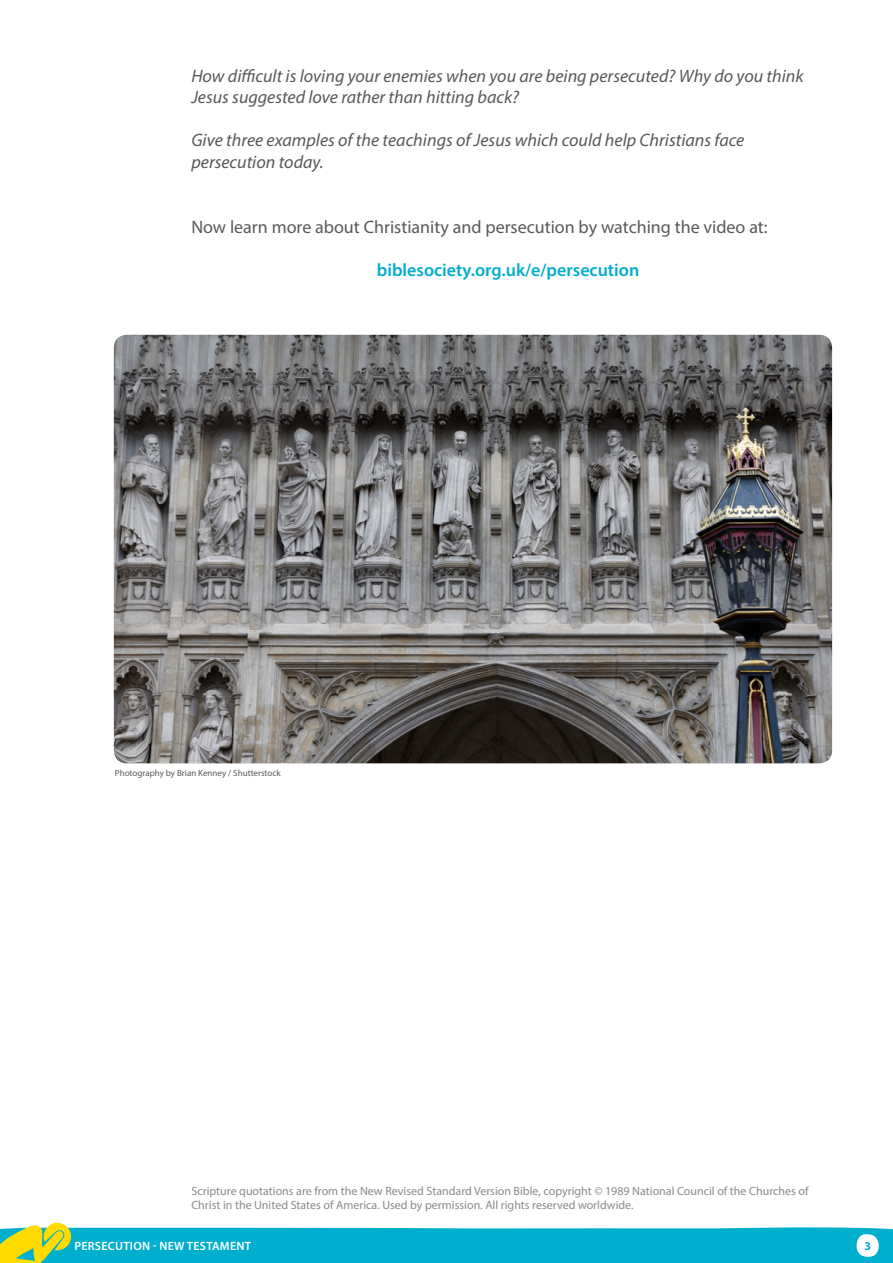
<style>
.page{position:relative;width:893px;height:1263px;background:#fff}
.page>*{position:absolute;margin:0;border:0;box-sizing:border-box;transform-origin:0 0}
.t1{font:italic 18px/21.6px "Myriad Pro";color:#58595b}
.t2{font:18px "Myriad Pro";color:#58595b}
.t3{font:600 18px "Myriad Pro";color:#00aece}
.t4{font:12px/14.4px "Myriad Pro";color:#888a8d}
.t5{font:600 12px "Myriad Pro";letter-spacing:.02em;color:#fff}
.t6{font:700 12px "Myriad Pro";color:#00aece}
.t7{font:9px "Myriad Pro";color:#58595b}
</style>
<div class="page">
<svg style="left:0;top:1222px;width:893px;height:41px;background:#34bccb"></svg>
<img style="left:114px;top:335px;width:718px;height:428px">
<p class="t1" style="left:191px;top:64px;width:614px">How difficult is loving your enemies when you are being persecuted? Why do you think<br>Jesus suggested love rather than hitting back?</p>
<p class="t1" style="left:191px;top:129px;width:555px">Give three examples of the teachings of Jesus which could help Christians face persecution today.</p>
<p class="t2" style="left:191px;top:216px;width:578px">Now learn more about Christianity and persecution by watching the video at:</p>
<p class="t3" style="left:377px;top:258px;width:264px">biblesociety.org.uk/e/persecution</p>
<p class="t7" style="left:115px;top:768px;width:167px">Photography by Brian Kenney / Shutterstock</p>
<p class="t4" style="left:191px;top:1183px;width:619px">Scripture quotations are from the New Revised Standard Version Bible, copyright © 1989 National Council of the Churches of<br>Christ in the United States of America. Used by permission. All rights reserved worldwide.</p>
<p class="t5" style="left:75px;top:1238px;width:178px">PERSECUTION - NEW TESTAMENT</p>
<p class="t6" style="left:864px;top:1238px;width:8px">3</p>
</div>
